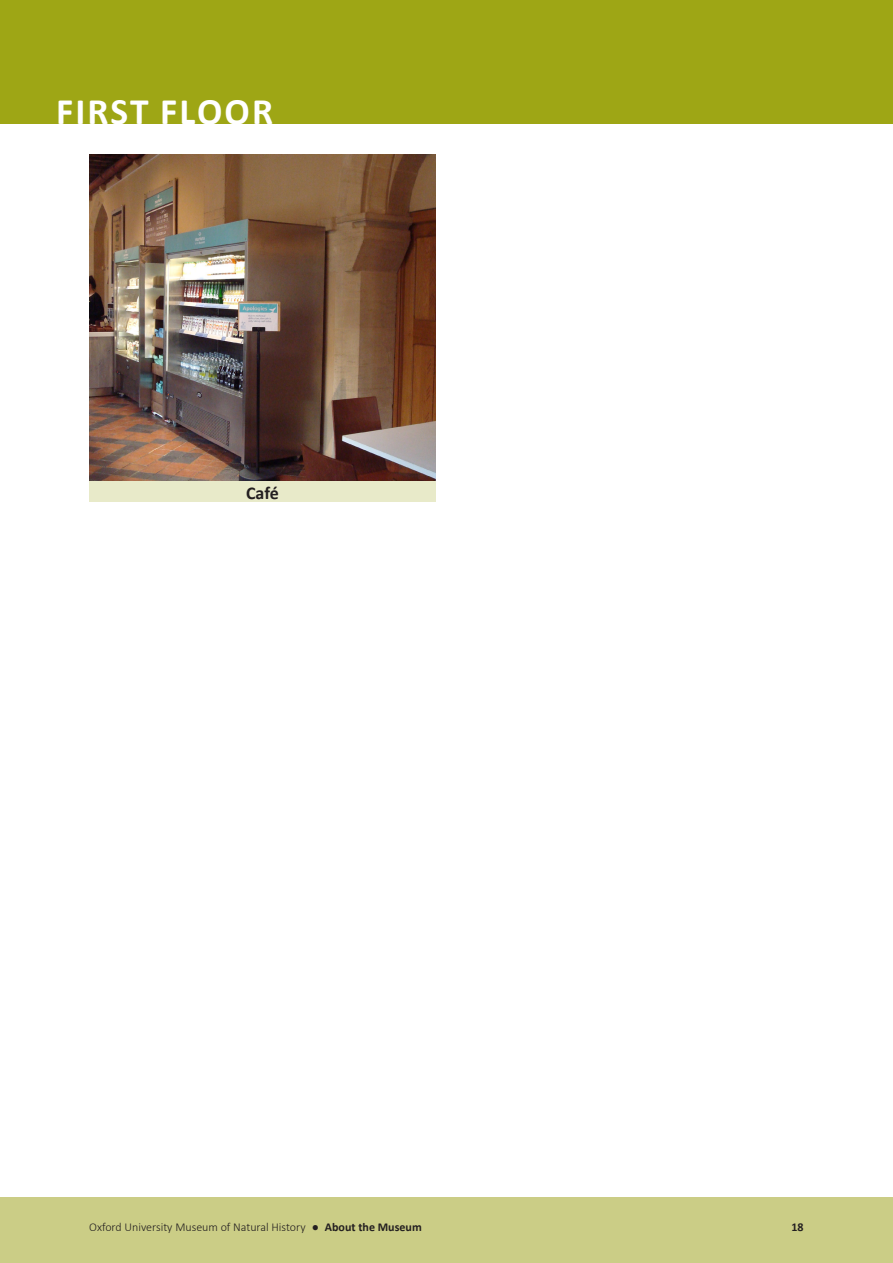
<style>
.page{position:relative;width:893px;height:1263px;background:#fff}
.page>*{position:absolute;margin:0;border:0;box-sizing:border-box;transform-origin:0 0}
.t1{font:700 37.5px "Calibri";letter-spacing:.06em;color:#fff}
.t2{font:700 18px "Calibri";color:#231f20}
.t3{font:300 12px "Calibri";color:#231f20}
.t4{font:700 12px "Calibri";color:#231f20}
.s1{font-weight:700}
</style>
<div class="page">
<div style="left:0;top:1197px;width:893px;height:66px;background:#cbcd86"></div>
<div style="left:0;top:0;width:893px;height:123px;background:#9ea615"></div>
<img style="left:89px;top:154px;width:347px;height:328px">
<div style="left:89px;top:482px;width:347px;height:20px;background:#e8eac9"></div>
<p class="t1" style="left:56px;top:85px;width:219px">FIRST FLOOR</p>
<p class="t2" style="left:246px;top:480px;width:34px">Café</p>
<p class="t3" style="left:89px;top:1219px;width:334px">Oxford University Museum of Natural History ● <span class="s1">About the Museum</span></p>
<p class="t4" style="left:791px;top:1218px;width:14px">18</p>
</div>
